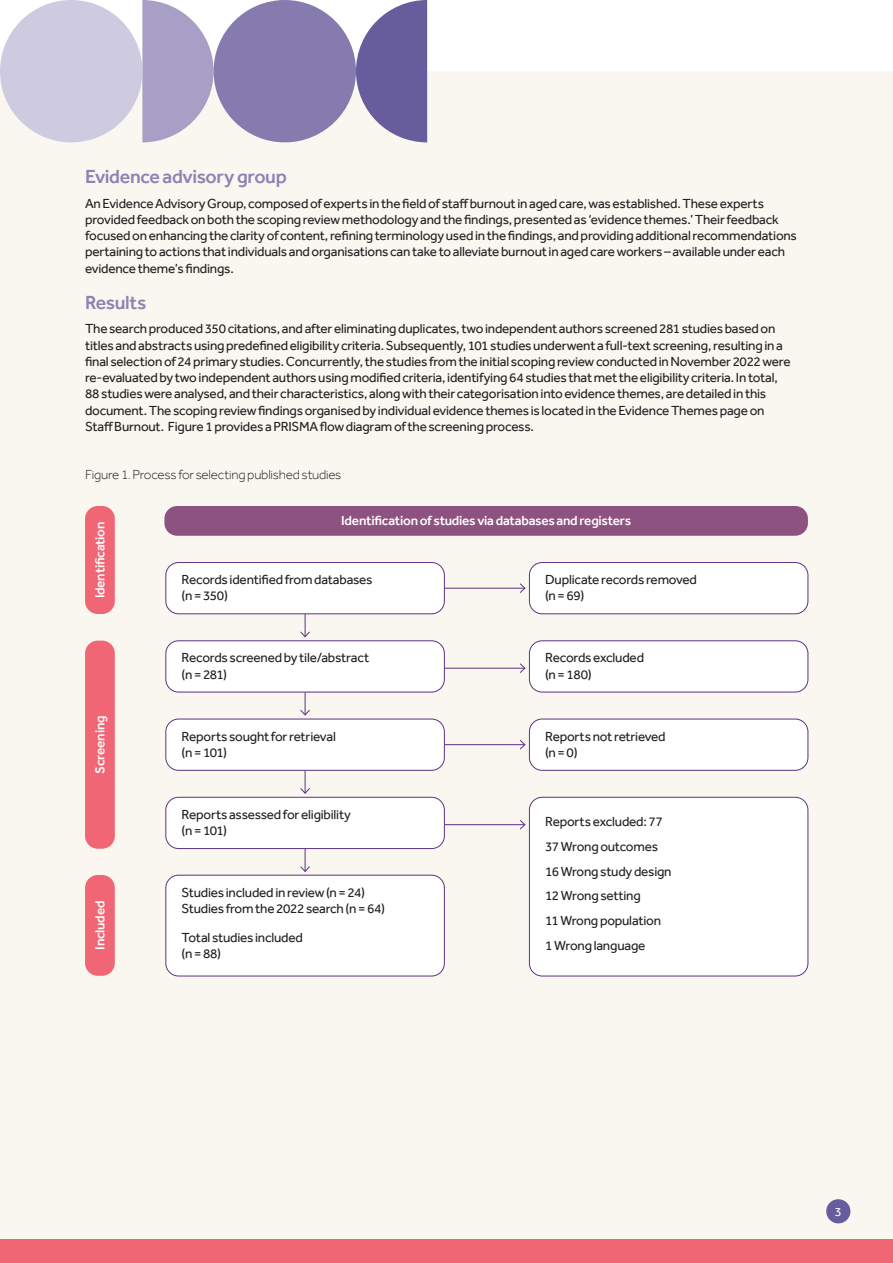
<style>
.page{position:relative;width:893px;height:1263px;background:#fff}
.page>*{position:absolute;margin:0;border:0;box-sizing:border-box;transform-origin:0 0}
.t1{font:500 19.5px "Effra";letter-spacing:-.02em;color:#8c82b3}
.t2{font:13.5px/16.2px "Effra";letter-spacing:-.015em;color:#231f20}
.t3{font:500 13.5px "Effra";letter-spacing:-.015em;color:#fff}
.t4{font:300 13.5px "Effra";letter-spacing:-.015em;color:#231f20}
.t5{font:12.6px "Effra";color:#fff}
</style>
<div class="page">
<div style="left:0;top:71px;width:893px;height:1192px;background:#f9f7f0"></div>
<div style="left:826px;top:1199px;width:24px;height:24px;background:#675d9c;border-radius:50%"></div>
<div style="left:0;top:1239px;width:893px;height:24px;background:#f16674"></div>
<svg style="left:142px;top:0;width:72px;height:142px"></svg>
<div style="left:0;top:0;width:142px;height:142px;background:#cecae0;border-radius:50%"></div>
<div style="left:214px;top:0;width:142px;height:142px;background:#867baf;border-radius:50%"></div>
<svg style="left:356px;top:0;width:71px;height:142px"></svg>
<div style="left:164px;top:506px;width:644px;height:30px;background:#8d527f;border-radius:13px"></div>
<div style="left:529px;top:562px;width:279px;height:52px;background:#fff;border-radius:13px"></div>
<div style="left:529px;top:562px;width:279px;height:52px;border:1px solid #5e3281;border-radius:13px"></div>
<div style="left:529px;top:641px;width:279px;height:51px;background:#fff;border-radius:13px"></div>
<div style="left:529px;top:641px;width:279px;height:51px;border:1px solid #5e3281;border-radius:13px"></div>
<div style="left:529px;top:719px;width:279px;height:51px;background:#fff;border-radius:13px"></div>
<div style="left:529px;top:719px;width:279px;height:51px;border:1px solid #5e3281;border-radius:13px"></div>
<div style="left:529px;top:797px;width:279px;height:179px;background:#fff;border-radius:13px"></div>
<div style="left:529px;top:797px;width:279px;height:179px;border:1px solid #5e3281;border-radius:13px"></div>
<div style="left:166px;top:562px;width:278px;height:52px;background:#fff;border-radius:13px"></div>
<div style="left:166px;top:562px;width:279px;height:52px;border:1px solid #5e3281;border-radius:13px"></div>
<div style="left:166px;top:641px;width:278px;height:51px;background:#fff;border-radius:13px"></div>
<div style="left:166px;top:641px;width:279px;height:51px;border:1px solid #5e3281;border-radius:13px"></div>
<div style="left:166px;top:719px;width:278px;height:51px;background:#fff;border-radius:13px"></div>
<div style="left:166px;top:719px;width:279px;height:51px;border:1px solid #5e3281;border-radius:13px"></div>
<div style="left:166px;top:797px;width:278px;height:51px;background:#fff;border-radius:13px"></div>
<div style="left:166px;top:797px;width:279px;height:52px;border:1px solid #5e3281;border-radius:13px"></div>
<div style="left:166px;top:875px;width:278px;height:101px;background:#fff;border-radius:13px"></div>
<div style="left:166px;top:875px;width:279px;height:101px;border:1px solid #5e3281;border-radius:13px"></div>
<div style="left:85px;top:506px;width:30px;height:108px;background:#f16674;border-radius:13px"></div>
<div style="left:85px;top:875px;width:30px;height:101px;background:#f16674;border-radius:13px"></div>
<div style="left:85px;top:641px;width:30px;height:208px;background:#f16674;border-radius:13px"></div>
<svg style="left:300px;top:614px;width:10px;height:23px"></svg>
<hr style="left:445px;top:588px;width:80px;height:1px;background:#5e3281">
<svg style="left:520px;top:583px;width:5px;height:10px"></svg>
<hr style="left:445px;top:744px;width:80px;height:1px;background:#5e3281">
<svg style="left:520px;top:740px;width:5px;height:10px"></svg>
<hr style="left:445px;top:668px;width:80px;height:1px;background:#5e3281">
<svg style="left:520px;top:663px;width:5px;height:10px"></svg>
<hr style="left:445px;top:824px;width:80px;height:1px;background:#5e3281">
<svg style="left:520px;top:820px;width:5px;height:10px"></svg>
<svg style="left:300px;top:770px;width:10px;height:24px"></svg>
<svg style="left:300px;top:692px;width:10px;height:23px"></svg>
<svg style="left:300px;top:849px;width:10px;height:23px"></svg>
<p class="t1" style="left:85px;top:165px;width:203px">Evidence advisory group</p>
<p class="t2" style="left:85px;top:195px;width:713px">An Evidence Advisory Group, composed of experts in the field of staff burnout in aged care, was established. These experts provided feedback on both the scoping review methodology and the findings, presented as ‘evidence themes.’ Their feedback focused on enhancing the clarity of content, refining terminology used in the findings, and providing additional recommendations pertaining to actions that individuals and organisations can take to alleviate burnout in aged care workers – available under each evidence theme’s findings.</p>
<p class="t1" style="left:85px;top:291px;width:63px">Results</p>
<p class="t2" style="left:85px;top:321px;width:707px">The search produced 350 citations, and after eliminating duplicates, two independent authors screened 281 studies based on titles and abstracts using predefined eligibility criteria. Subsequently, 101 studies underwent a full-text screening, resulting in a final selection of 24 primary studies. Concurrently, the studies from the initial scoping review conducted in November 2022 were re-evaluated by two independent authors using modified criteria, identifying 64 studies that met the eligibility criteria. In total, 88 studies were analysed, and their characteristics, along with their categorisation into evidence themes, are detailed in this document. The scoping review findings organised by individual evidence themes is located in the Evidence Themes page on Staff Burnout. Figure 1 provides a PRISMA flow diagram of the screening process.</p>
<p class="t4" style="left:85px;top:466px;width:258px">Figure 1. Process for selecting published studies</p>
<p class="t3" style="left:92px;top:598px;width:78px;rotate:-90deg">Identification</p>
<p class="t3" style="left:92px;top:774px;width:59px;rotate:-90deg">Screening</p>
<p class="t3" style="left:92px;top:950px;width:51px;rotate:-90deg">Included</p>
<p class="t3" style="left:341px;top:513px;width:291px">Identification of studies via databases and registers</p>
<p class="t2" style="left:182px;top:571px;width:192px">Records identified from databases (n = 350)</p>
<p class="t2" style="left:182px;top:649px;width:189px">Records screened by tile/abstract (n = 281)</p>
<p class="t2" style="left:182px;top:728px;width:156px">Reports sought for retrieval (n = 101)</p>
<p class="t2" style="left:182px;top:806px;width:171px">Reports assessed for eligibility (n = 101)</p>
<p class="t2" style="left:182px;top:884px;width:205px">Studies included in review (n = 24)<br>Studies from the 2022 search (n = 64)</p>
<p class="t2" style="left:182px;top:929px;width:123px">Total studies included (n = 88)</p>
<p class="t2" style="left:545px;top:571px;width:153px">Duplicate records removed (n = 69)</p>
<p class="t2" style="left:545px;top:649px;width:100px">Records excluded (n = 180)</p>
<p class="t2" style="left:545px;top:728px;width:122px">Reports not retrieved (n = 0)</p>
<p class="t2" style="left:545px;top:813px;width:119px">Reports excluded: 77</p>
<p class="t2" style="left:545px;top:838px;width:114px">37 Wrong outcomes</p>
<p class="t2" style="left:545px;top:863px;width:128px">16 Wrong study design</p>
<p class="t2" style="left:545px;top:888px;width:97px">12 Wrong setting</p>
<p class="t2" style="left:545px;top:912px;width:117px">11 Wrong population</p>
<p class="t2" style="left:545px;top:937px;width:102px">1 Wrong language</p>
<p class="t5" style="left:835px;top:1204px;width:8px">3</p>
</div>
